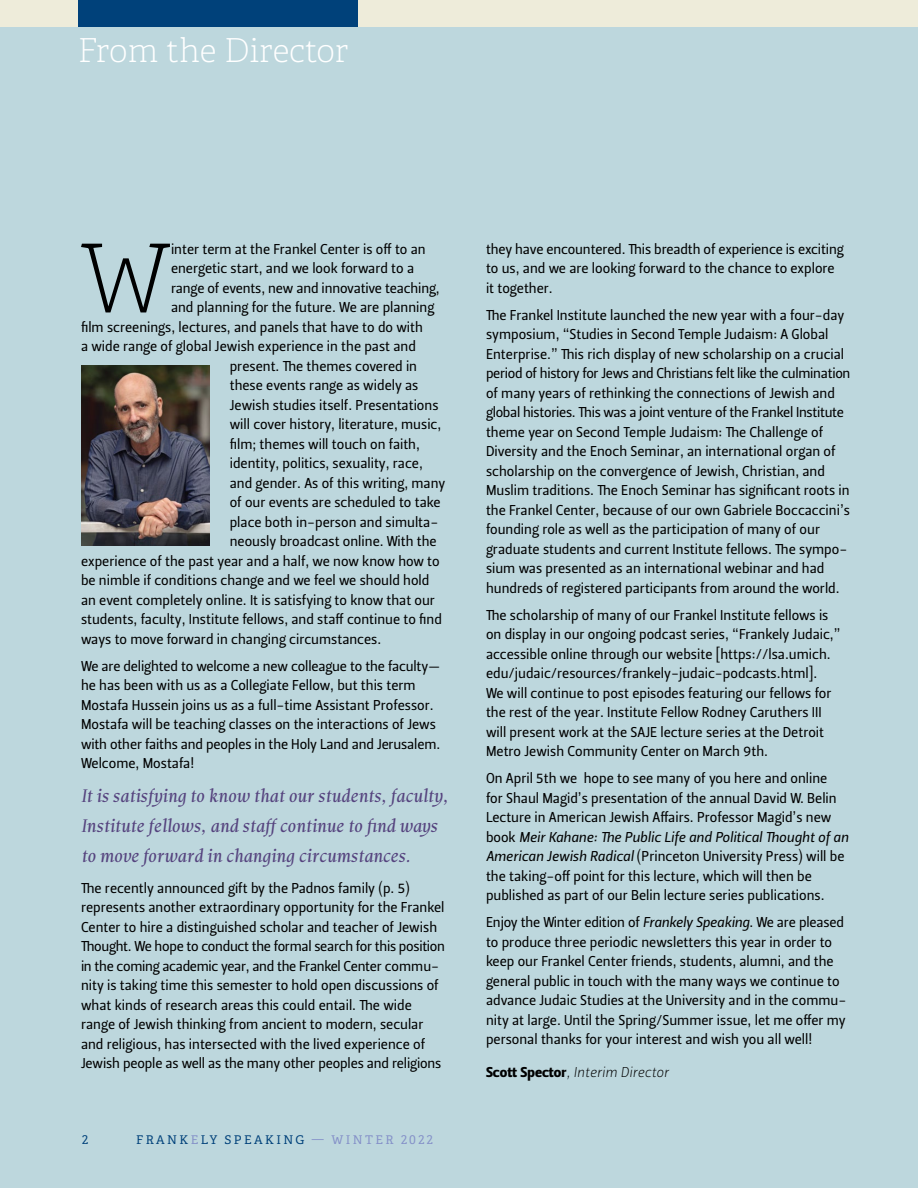
<style>
.page{position:relative;width:918px;height:1188px;background:#bdd7dd}
.page>*{position:absolute;margin:0;border:0;box-sizing:border-box;transform-origin:0 0}
.t1{font:100 95.1px "Adelle";color:#000}
.t2{font:100 33px "Adelle";color:#fff}
.t3{font:18px/30px "Leitura Italic 2";letter-spacing:-.01em;color:#55437e}
.t4{font:14.25px/19.5px "Leitura Sans Grot 2";color:#000}
.t5{font:14.25px "Leitura Sans Italic 2";color:#000}
.t6{font:14.25px "Leitura Sans Italic 1";color:#000}
.t7{font:12px "Adelle";letter-spacing:.2em;color:#00417a}
.s1{color:#8490c8}
.s2{font-family:"Leitura Sans Grot 2"}
.s3{font-family:"Leitura Sans Italic 2"}
.s4{font-family:"Leitura Sans Grot 4"}
</style>
<div class="page">
<div style="left:0;top:0;width:918px;height:27px;background:#eeecda"></div>
<img style="left:81px;top:365px;width:129px;height:181px">
<div style="left:78px;top:0;width:280px;height:27px;background:#00417a"></div>
<h2 class="t2" style="left:78px;top:31px;width:272px">From the Director</h2>
<h1 class="t1" style="left:80px;top:222px;width:93px">W</h1>
<p class="t4" style="left:171px;top:240px;width:256px">inter term at the Frankel Center is off to an</p>
<p class="t4" style="left:171px;top:259px;width:245px">energetic start, and we look forward to a</p>
<p class="t4" style="left:171px;top:279px;width:270px">range of events, new and innovative teaching,</p>
<p class="t4" style="left:171px;top:298px;width:265px">and planning for the future. We are planning</p>
<p class="t4" style="left:81px;top:318px;width:343px">film screenings, lectures, and panels that have to do with</p>
<p class="t4" style="left:81px;top:337px;width:337px">a wide range of global Jewish experience in the past and</p>
<p class="t4" style="left:230px;top:356px;width:189px">present. The themes covered in</p>
<p class="t4" style="left:230px;top:376px;width:190px">these events range as widely as</p>
<p class="t4" style="left:230px;top:395px;width:210px">Jewish studies itself. Presentations</p>
<p class="t4" style="left:230px;top:415px;width:213px">will cover history, literature, music,</p>
<p class="t4" style="left:230px;top:434px;width:192px">film; themes will touch on faith,</p>
<p class="t4" style="left:230px;top:454px;width:195px">identity, politics, sexuality, race,</p>
<p class="t4" style="left:230px;top:473px;width:217px">and gender. As of this writing, many</p>
<p class="t4" style="left:230px;top:493px;width:212px">of our events are scheduled to take</p>
<p class="t4" style="left:230px;top:512px;width:210px">place both in-person and simulta-</p>
<p class="t4" style="left:230px;top:532px;width:208px">neously broadcast online. With the</p>
<p class="t4" style="left:81px;top:551px;width:360px">experience of the past year and a half, we now know how to</p>
<p class="t4" style="left:81px;top:571px;width:350px">be nimble if conditions change and we feel we should hold</p>
<p class="t4" style="left:81px;top:590px;width:356px">an event completely online. It is satisfying to know that our</p>
<p class="t4" style="left:81px;top:610px;width:363px">students, faculty, Institute fellows, and staff continue to find</p>
<p class="t4" style="left:81px;top:629px;width:302px">ways to move forward in changing circumstances.</p>
<p class="t4" style="left:81px;top:656px;width:361px">We are delighted to welcome a new colleague to the faculty— he has been with us as a Collegiate Fellow, but this term Mostafa Hussein joins us as a full-time Assistant Professor.<br>Mostafa will be teaching classes on the interactions of Jews with other faiths and peoples in the Holy Land and Jerusalem.<br>Welcome, Mostafa!</p>
<p class="t3" style="left:81px;top:781px;width:369px">It is satisfying to know that our students, faculty,<br>Institute fellows, and staff continue to find ways to move forward in changing circumstances.</p>
<p class="t4" style="left:81px;top:879px;width:366px">The recently announced gift by the Padnos family (p. 5) represents another extraordinary opportunity for the Frankel Center to hire a distinguished scholar and teacher of Jewish Thought. We hope to conduct the formal search for this position in the coming academic year, and the Frankel Center commu&shy;nity is taking time this semester to hold open discussions of what kinds of research areas this could entail. The wide range of Jewish thinking from ancient to modern, secular and religious, has intersected with the lived experience of Jewish people as well as the many other peoples and religions</p>
<p class="t7" style="left:82px;top:1132px;width:7px">2</p>
<p class="t7" style="left:136px;top:1132px;width:298px">FRANK<span class="s1">E</span>LY SPEAKING <span class="s1">— WINTER 2022</span></p>
<p class="t4" style="left:486px;top:239px;width:359px">they have encountered. This breadth of experience is exciting to us, and we are looking forward to the chance to explore it together.</p>
<p class="t4" style="left:486px;top:305px;width:366px">The Frankel Institute launched the new year with a four-day symposium, “Studies in Second Temple Judaism: A Global Enterprise.” This rich display of new scholarship on a crucial period of history for Jews and Christians felt like the culmination of many years of rethinking the connections of Jewish and global histories. This was a joint venture of the Frankel Institute theme year on Second Temple Judaism: The Challenge of Diversity and the Enoch Seminar, an international organ of scholarship on the convergence of Jewish, Christian, and Muslim traditions. The Enoch Seminar has significant roots in the Frankel Center, because of our own Gabriele Boccaccini’s founding role as well as the participation of many of our graduate students and current Institute fellows. The sympo&shy;sium was presented as an international webinar and had hundreds of registered participants from around the world.</p>
<p class="t4" style="left:486px;top:605px;width:356px">The scholarship of many of our Frankel Institute fellows is on display in our ongoing podcast series, “Frankely Judaic,” accessible online through our website [https://lsa.umich. edu/judaic/resources/frankely-judaic-podcasts.html].<br>We will continue to post episodes featuring our fellows for the rest of the year. Institute Fellow Rodney Caruthers III<br>will present work at the SAJE lecture series at the Detroit Metro Jewish Community Center on March 9th.</p>
<p class="t4" style="left:486px;top:769px;width:352px">On April 5th we hope to see many of you here and online for Shaul Magid’s presentation of the annual David W. Belin<br>Lecture in American Jewish Affairs. Professor Magid’s new</p>
<p class="t5" style="left:486px;top:829px;width:364px"><span class="s2">book</span> Meir Kahane: The Public Life and Political Thought of an</p>
<p class="t4" style="left:486px;top:847px;width:360px"><span class="s3">American Jewish Radical</span> (Princeton University Press) will be the taking-off point for this lecture, which will then be published as part of our Belin lecture series publications.</p>
<p class="t4" style="left:486px;top:913px;width:362px">Enjoy the Winter edition of <span class="s3">Frankely Speaking</span>. We are pleased to produce three periodic newsletters this year in order to keep our Frankel Center friends, students, alumni, and the general public in touch with the many ways we continue to advance Judaic Studies at the University and in the commu&shy;nity at large. Until the Spring/Summer issue, let me offer my personal thanks for your interest and wish you all well!</p>
<p class="t6" style="left:486px;top:1064px;width:184px"><span class="s4">Scott Spector</span>, Interim Director</p>
</div>
